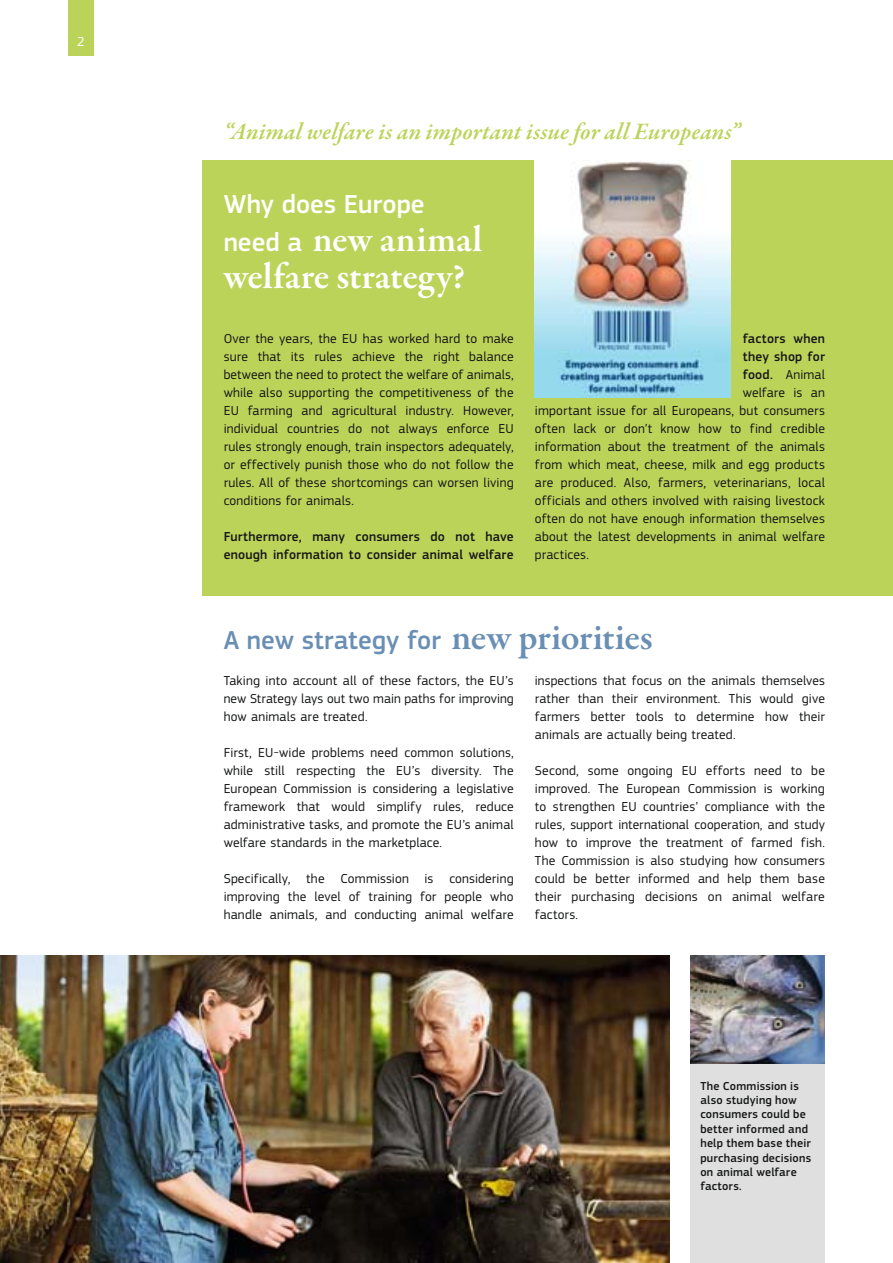
<style>
.page{position:relative;width:893px;height:1263px;background:#fff}
.page>*{position:absolute;margin:0;border:0;box-sizing:border-box;transform-origin:0 0}
.t1{font:600 37.5px/37.5px "Garamond Premr Pro";color:#fff}
.t2{font:500 27px "PF Square Sans Pro";color:#6a8fb4}
.t3{font:500 27px "PF Square Sans Pro";color:#fff}
.t4{font:italic 600 24px "Garamond Premr Pro";letter-spacing:.005em;color:#bcd35a}
.t5{font:13.5px/18px "PF Square Sans Pro";letter-spacing:.015em;color:#151616;text-align:justify}
.t6{font:500 13.5px/18px "PF Square Sans Pro";letter-spacing:.01em;color:#151616}
.t7{font:13.5px "PF Square Sans Pro";color:#fff}
.t8{font:500 12px/14.4px "PF Square Sans Pro";letter-spacing:.02em;color:#151616}
.s1{font-family:"PF Square Sans Pro";font-weight:500;font-size:27px}
.s2{font-weight:500}
.s3{font-family:"Garamond Premr Pro";font-weight:600;font-size:37.5px}
</style>
<div class="page">
<div style="left:202px;top:160px;width:691px;height:435px;background:#bcd35a"></div>
<img style="left:535px;top:160px;width:195px;height:237px">
<img style="left:0;top:955px;width:669px;height:308px">
<div style="left:691px;top:1056px;width:134px;height:207px;background:#dfdfdf"></div>
<img style="left:691px;top:955px;width:134px;height:108px">
<div style="left:68px;top:0;width:26px;height:55px;background:#bcd35a"></div>
<p class="t7" style="left:77px;top:37px;width:9px">2</p>
<h3 class="t4" style="left:224px;top:121px;width:518px">“Animal welfare is an important issue for all Europeans”</h3>
<h2 class="t3" style="left:224px;top:194px;width:202px">Why does Europe</h2>
<h1 class="t1" style="left:224px;top:219px;width:260px"><span class="s1">need a</span> new animal welfare strategy?</h1>
<p class="t5" style="left:224px;top:331px;width:292px">Over the years, the EU has worked hard to make sure that its rules achieve the right balance between the need to protect the welfare of animals, while also supporting the competitiveness of the EU farming and agricultural industry. However, individual countries do not always enforce EU rules strongly enough, train inspectors adequately, or effectively punish those who do not follow the rules. All of these shortcomings can worsen living conditions for animals.</p>
<p class="t6" style="left:224px;top:529px;width:291px">Furthermore, many consumers do not have enough information to consider animal welfare</p>
<p class="t6" style="left:743px;top:331px;width:84px">factors when</p>
<p class="t6" style="left:743px;top:349px;width:84px">they shop for</p>
<p class="t5" style="left:743px;top:367px;width:84px"><span class="s2">food.</span> Animal</p>
<p class="t5" style="left:743px;top:385px;width:84px">welfare is an</p>
<p class="t5" style="left:535px;top:403px;width:292px">important issue for all Europeans, but consumers</p>
<p class="t5" style="left:535px;top:421px;width:291px">often lack or don’t know how to find credible</p>
<p class="t5" style="left:535px;top:439px;width:291px">information about the treatment of the animals</p>
<p class="t5" style="left:535px;top:457px;width:291px">from which meat, cheese, milk and egg products</p>
<p class="t5" style="left:535px;top:475px;width:291px">are produced. Also, farmers, veterinarians, local</p>
<p class="t5" style="left:535px;top:493px;width:291px">officials and others involved with raising livestock</p>
<p class="t5" style="left:535px;top:511px;width:291px">often do not have enough information themselves</p>
<p class="t5" style="left:535px;top:529px;width:291px">about the latest developments in animal welfare</p>
<p class="t5" style="left:535px;top:547px;width:55px">practices.</p>
<h2 class="t2" style="left:224px;top:630px;width:431px">A new strategy for <span class="s3">new priorities</span></h2>
<p class="t5" style="left:224px;top:673px;width:292px">Taking into account all of these factors, the EU’s new Strategy lays out two main paths for improving how animals are treated.</p>
<p class="t5" style="left:224px;top:745px;width:291px">First, EU-wide problems need common solutions, while still respecting the EU’s diversity. The European Commission is considering a legislative framework that would simplify rules, reduce administrative tasks, and promote the EU’s animal welfare standards in the marketplace.</p>
<p class="t5" style="left:224px;top:871px;width:291px">Specifically, the Commission is considering improving the level of training for people who handle animals, and conducting animal welfare</p>
<p class="t5" style="left:535px;top:673px;width:291px">inspections that focus on the animals themselves rather than their environment. This would give farmers better tools to determine how their animals are actually being treated.</p>
<p class="t5" style="left:535px;top:763px;width:292px">Second, some ongoing EU efforts need to be improved. The European Commission is working to strengthen EU countries’ compliance with the rules, support international cooperation, and study how to improve the treatment of farmed fish.<br>The Commission is also studying how consumers could be better informed and help them base their purchasing decisions on animal welfare factors.</p>
<p class="t8" style="left:700px;top:1079px;width:112px">The Commission is also studying how consumers could be better informed and help them base their purchasing decisions on animal welfare factors.</p>
</div>
